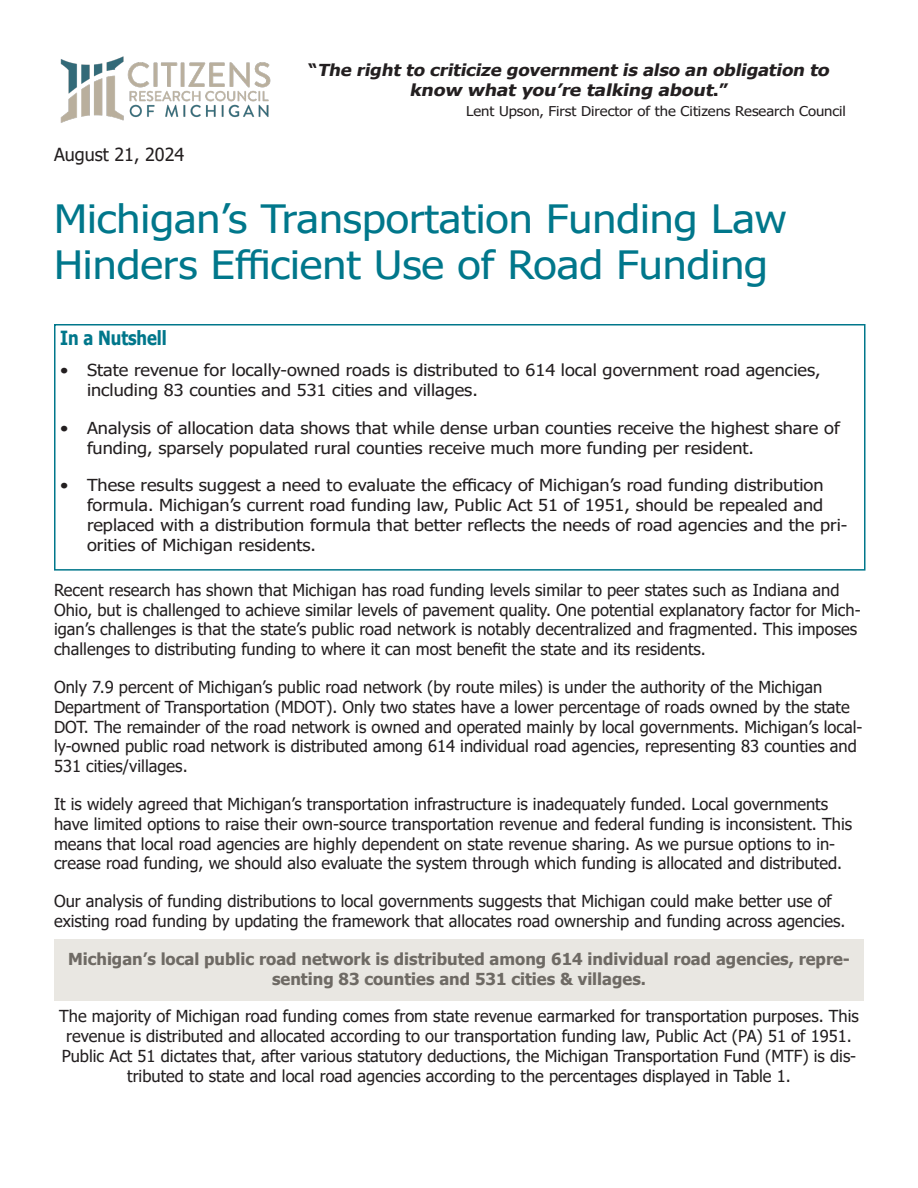
<style>
.page{position:relative;width:918px;height:1188px;background:#fff}
.page>*{position:absolute;margin:0;border:0;box-sizing:border-box;transform-origin:0 0}
.t1{font:39px/46.8px "Tahoma";color:#00778b;scale:1.1 1}
.t2{font:700 19.5px "Tahoma";letter-spacing:-.005em;color:#00778b;scale:.85 1}
.t3{font:18px "Tahoma";color:#231f20}
.t4{font:16.5px/19.8px "Tahoma";color:#231f20}
.t5{font:16.5px/19.8px "Tahoma";color:#231f20;scale:1.1 1}
.t6{font:700 16.5px/19.8px "Tahoma";color:#231f20;text-align:center}
.t7{font:italic 700 16.5px/20px "Tahoma";color:#231f20;text-align:center;scale:1.1 1}
.t8{font:13.5px "Tahoma";color:#231f20;scale:1.1 1}
.s1{font-style:normal}
</style>
<div class="page">
<img style="left:60px;top:56px;width:211px;height:67px">
<div style="left:54px;top:324px;width:812px;height:247px;border:2px solid #00778b"></div>
<div style="left:54px;top:940px;width:810px;height:61px;background:#e9e7e2"></div>
<p class="t7" style="left:309px;top:60px;width:479px"><span class="s1">“</span> The rightto criticize governmentis also an obligation to know what you’re talking about<span class="s1">. ”</span></p>
<p class="t8" style="left:466px;top:102px;width:347px">Lent Upson, First Director of the Citizens Research Council</p>
<p class="t3" style="left:54px;top:143px;width:132px">August 21, 2024</p>
<p class="t1" style="left:54px;top:197px;width:667px">Michigan’s Transportation Funding Law<br>Hinders Efficient Use of Road Funding</p>
<p class="t2" style="left:60px;top:324px;width:127px">In a Nutshell</p>
<p class="t5" style="left:87px;top:361px;width:668px;text-indent:-27px">• State revenue for locally-owned roads is distributed to 614 local government road agencies, including 83 counties and 531 cities and villages.</p>
<p class="t5" style="left:87px;top:419px;width:686px;text-indent:-27px">• Analysis of allocation data shows that while dense urban counties receive the highest share of funding, sparsely populated rural counties receive much more funding per resident.</p>
<p class="t5" style="left:87px;top:476px;width:693px;text-indent:-27px">• These results suggest a need to evaluate the efficacy of Michigan’s road funding distribution formula. Michigan’s current road funding law, Public Act 51 of 1951, should be repealed and replaced with a distribution formula that better reflects the needs of road agencies and the pri&shy;orities of Michigan residents.</p>
<p class="t4" style="left:54px;top:581px;width:808px">Recent research has shown that Michigan has road funding levels similar to peer states such as Indiana and Ohio, but is challenged to achieve similar levels of pavement quality. One potential explanatory factor for Mich&shy;igan’s challenges is that the state’s public road network is notably decentralized and fragmented. This imposes challenges to distributing funding to where it can most benefit the state and its residents.</p>
<p class="t4" style="left:54px;top:678px;width:810px">Only 7.9 percent of Michigan’s public road network (by route miles) is under the authority of the Michigan Department of Transportation (MDOT). Only two states have a lower percentage of roads owned by the state DOT. The remainder of the road network is owned and operated mainly by local governments. Michigan’s local&shy;ly-owned public road network is distributed among 614 individual road agencies, representing 83 counties and 531 cities/villages.</p>
<p class="t4" style="left:54px;top:795px;width:800px">It is widely agreed that Michigan’s transportation infrastructure is inadequately funded. Local governments have limited options to raise their own-source transportation revenue and federal funding is inconsistent. This means that local road agencies are highly dependent on state revenue sharing. As we pursue options to in&shy;crease road funding, we should also evaluate the system through which funding is allocated and distributed.</p>
<p class="t4" style="left:54px;top:892px;width:793px">Our analysis of funding distributions to local governments suggests that Michigan could make better use of existing road funding by updating the framework that allocates road ownership and funding across agencies.</p>
<p class="t6" style="left:68px;top:950px;width:783px">Michigan’s local public road network is distributed among 614 individual road agencies, repre&shy;senting 83 counties and 531 cities &amp; villages.</p>
<p class="t4" style="left:59px;top:1007px;width:801px;text-align:center">The majority of Michigan road funding comes from state revenue earmarked for transportation purposes. This revenue is distributed and allocated according to our transportation funding law, Public Act (PA) 51 of 1951.<br>Public Act 51 dictates that, after various statutory deductions, the Michigan Transportation Fund (MTF) is dis&shy;tributed to state and local road agencies according to the percentages displayed in Table 1.</p>
</div>
